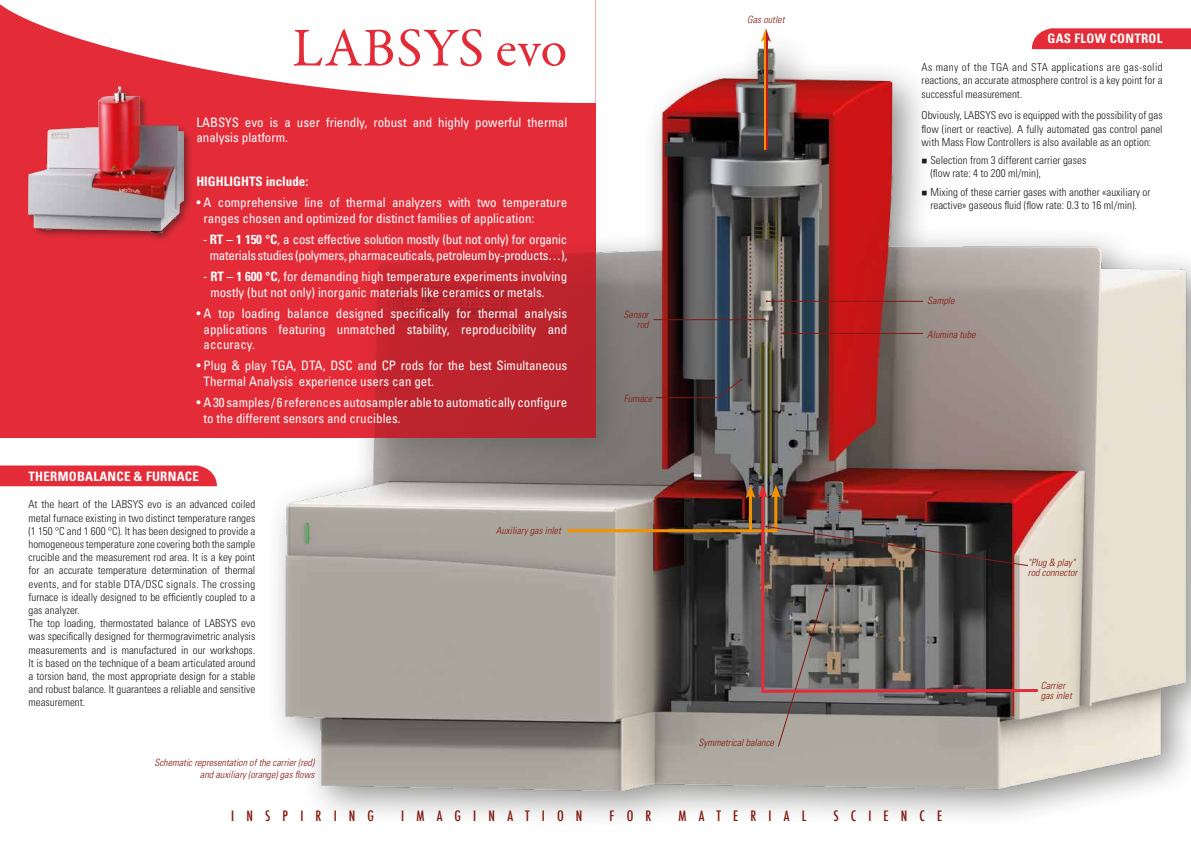
<style>
.page{position:relative;width:1191px;height:842px;background:#fff}
.page>*{position:absolute;margin:0;border:0;box-sizing:border-box;transform-origin:0 0}
.t1{font:500 condensed 14px "Futura";letter-spacing:.87em;color:#851811}
.t2{font:condensed 13px/15.6px "Univers LT Std";color:#fff}
.t3{font:condensed 13px/15.6px "Univers LT Std";letter-spacing:-.02em;color:#fff;text-align:center}
.t4{font:700 condensed 13px "Univers LT Std";letter-spacing:.02em;color:#fff}
.t5{font:700 condensed 13px "Univers LT Std";color:#fff}
.t6{font:300 condensed 11px/13.2px "Univers LT Std";color:#1d1d1b}
.t7{font:italic 300 condensed 10px/10px "Univers LT Std";color:#851811;text-align:right}
.s1{font-weight:700}
</style>
<div class="page">
<div style="left:265px;top:29px;width:926px;height:801px;background:#1d1d1b;opacity:.5"></div>
<img style="left:284px;top:47px;width:903px;height:743px">
<svg style="left:0;top:465px;width:217px;height:21px;background:#e53540"></svg>
<svg style="left:1030px;top:28px;width:161px;height:21px;background:#e53743"></svg>
<div style="left:0;top:0;width:595px;height:437px;background:#e42c38"></div>
<svg style="left:0;top:0;width:595px;height:103px;fill:#fff"></svg>
<svg style="left:293px;top:29px;width:272px;height:37px"></svg>
<div style="left:353px;top:232px;width:283px;height:246px;background:#1d1d1b;opacity:.5"></div>
<img style="left:353px;top:232px;width:242px;height:205px">
<div style="left:27px;top:85px;width:166px;height:157px;background:#1d1d1b;opacity:.5"></div>
<img style="left:29px;top:87px;width:155px;height:145px">
<hr style="left:767px;top:301px;width:156px;height:1px;background:#851811">
<hr style="left:783px;top:333px;width:140px;height:1px;background:#851811">
<hr style="left:653px;top:319px;width:76px;height:1px;background:#851811">
<hr style="left:728px;top:319px;width:36px;height:1px;background:#851811">
<hr style="left:656px;top:397px;width:62px;height:1px;background:#851811">
<svg style="left:717px;top:378px;width:25px;height:20px"></svg>
<svg style="left:1028px;top:490px;width:12px;height:204px;background:#e2bab1"></svg>
<svg style="left:564px;top:485px;width:464px;height:262px;background:#73645f"></svg>
<hr style="left:764px;top:37px;width:2px;height:113px;background:#f39200">
<hr style="left:766px;top:37px;width:1px;height:113px;background:#bd1823">
<svg style="left:761px;top:28px;width:10px;height:14px"></svg>
<p class="t2" style="left:196px;top:114px;width:372px">LABSYS evo is a user friendly, robust and highly powerful thermal analysis platform.</p>
<p class="t5" style="left:196px;top:174px;width:113px">HIGHLIGHTS include:</p>
<p class="t2" style="left:203px;top:195px;width:365px;text-indent:-7px">• A comprehensive line of thermal analyzers with two temperature ranges chosen and optimized for distinct families of application:</p>
<p class="t3" style="left:203px;top:232px;width:365px">- <span class="s1">RT – 1 150 °C</span>, a cost effective solution mostly (but not only) for organic materials studies (polymers, pharmaceuticals, petroleum by-products…),</p>
<p class="t2" style="left:210px;top:269px;width:358px;text-indent:-7px">- <span class="s1">RT – 1 600 °C</span>, for demanding high temperature experiments involving mostly (but not only) inorganic materials like ceramics or metals.</p>
<p class="t2" style="left:203px;top:305px;width:365px;text-align:justify;text-indent:-7px">• A top loading balance designed specifically for thermal analysis applications featuring unmatched stability, reproducibility and accuracy.</p>
<p class="t2" style="left:203px;top:358px;width:365px;text-indent:-7px">• Plug &amp; play TGA, DTA, DSC and CP rods for the best Simultaneous<br>Thermal Analysis experience users can get.</p>
<p class="t2" style="left:203px;top:395px;width:365px;text-indent:-7px">• A 30 samples / 6 references autosampler able to automatically configure to the different sensors and crucibles.</p>
<p class="t4" style="left:28px;top:468px;width:172px">THERMOBALANCE &amp; FURNACE</p>
<p class="t6" style="left:28px;top:498px;width:228px">At the heart of the LABSYS evo is an advanced coiled metal furnace existing in two distinct temperature ranges (1 150 °C and 1 600 °C). It has been designed to provide a homogeneous temperature zone covering both the sample crucible and the measurement rod area. It is a key point for an accurate temperature determination of thermal events, and for stable DTA/DSC signals. The crossing furnace is ideally designed to be efficiently coupled to a gas analyzer.<br>The top loading, thermostated balance of LABSYS evo was specifically designed for thermogravimetric analysis measurements and is manufactured in our workshops.<br>It is based on the technique of a beam articulated around a torsion band, the most appropriate design for a stable and robust balance. It guarantees a reliable and sensitive measurement.</p>
<p class="t7" style="left:154px;top:756px;width:161px;line-height:12px">Schematic representation of the carrier (red) and auxiliary (orange) gas flows</p>
<p class="t7" style="left:496px;top:525px;width:66px">Auxiliary gas inlet</p>
<p class="t7" style="left:747px;top:14px;width:39px">Gas outlet</p>
<p class="t7" style="left:623px;top:310px;width:26px">Sensor rod</p>
<p class="t7" style="left:624px;top:393px;width:30px">Furnace</p>
<p class="t7" style="left:698px;top:738px;width:77px">Symmetrical balance</p>
<p class="t4" style="left:1047px;top:31px;width:117px">GAS FLOW CONTROL</p>
<p class="t6" style="left:921px;top:61px;width:242px;text-align:justify">As many of the TGA and STA applications are gas-solid reactions, an accurate atmosphere control is a key point for a successful measurement.</p>
<p class="t6" style="left:921px;top:109px;width:242px;text-align:justify">Obviously, LABSYS evo is equipped with the possibility of gas flow (inert or reactive). A fully automated gas control panel with Mass Flow Controllers is also available as an option:</p>
<p class="t6" style="left:930px;top:154px;width:157px;text-indent:-9px">■ Selection from 3 different carrier gases (flow rate: 4 to 200 ml/min),</p>
<p class="t6" style="left:921px;top:185px;width:230px;text-align:center">■ Mixing of these carrier gases with another «auxiliary or reactive» gaseous fluid (flow rate: 0.3 to 16 ml/min).</p>
<p class="t7" style="left:927px;top:296px;width:29px">Sample</p>
<p class="t7" style="left:927px;top:329px;width:50px">Alumina tube</p>
<p class="t7" style="left:1028px;top:558px;width:51px;text-align:left">"Plug &amp; play" rod connector</p>
<p class="t7" style="left:1040px;top:681px;width:33px;text-align:left">Carrier gas inlet</p>
<p class="t1" style="left:231px;top:807px;width:144px">INSPIRING</p>
<p class="t1" style="left:401px;top:807px;width:183px">IMAGINATION</p>
<p class="t1" style="left:609px;top:807px;width:43px">FOR</p>
<p class="t1" style="left:678px;top:807px;width:129px">MATERIAL</p>
<p class="t1" style="left:833px;top:807px;width:110px">SCIENCE</p>
</div>
